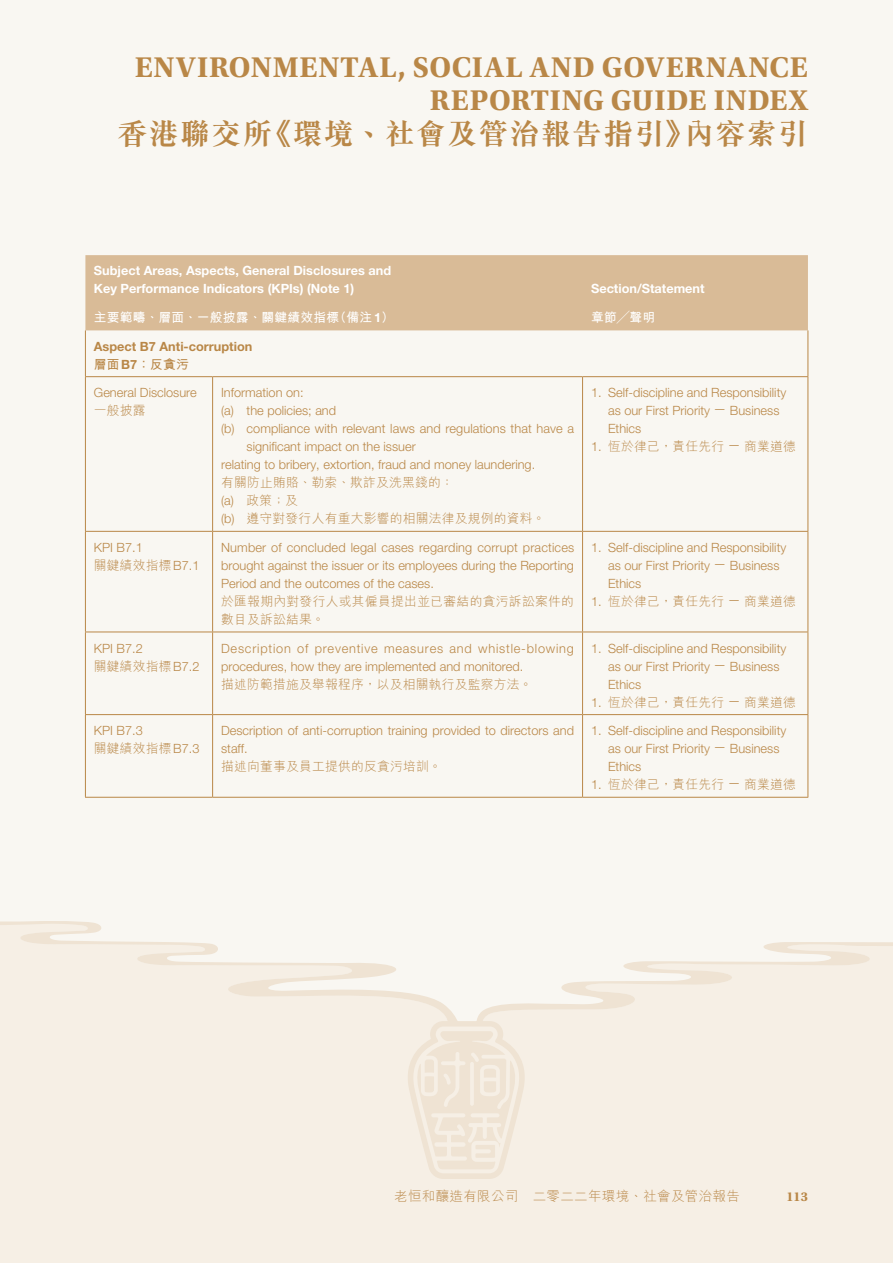
<style>
.page{position:relative;width:893px;height:1263px;background:#f9f7f2}
.page>*{position:absolute;margin:0;border:0;box-sizing:border-box;transform-origin:0 0}
.t1{font:700 30px/33px "Utopia Std";letter-spacing:.025em;color:#b98747;text-align:right}
.t2{font:700 30px "M Sung HK";letter-spacing:.04em;color:#b98747}
.t3{font:300 13.5px "M Hei HK";letter-spacing:.025em;color:#b98747}
.t4{font:700 13.5px "Utopia Std";color:#b98747}
._50_Table_txt{font:300 12.75px/18px "Helvetica Neue LT Std";color:#b98747}
._000_txt_C{font:300 12.75px/18px "M Hei HK";letter-spacing:.02em;color:#b98747}
._50_Table_txt-2{font:700 12.75px "Helvetica Neue LT Std";color:#fff}
._50_Table_txt-3{font:300 12.75px/18px "Helvetica Neue LT Std";letter-spacing:.06em;color:#b98747}
._50_Table_txt-4{font:300 12.75px "M Hei HK";letter-spacing:.02em;color:#b98747}
._50_Table_txt-5{font:700 12.75px "M Hei HK";letter-spacing:.02em;color:#fff}
._50_Table_txt-6{font:700 12.75px "Helvetica Neue LT Std";color:#b98747}
._000_txt_C-2{font:700 12.75px "M Hei HK";color:#b98747}
.s1{font-family:"Helvetica Neue LT Std"}
</style>
<div class="page">
<div style="left:0;top:1023px;width:893px;height:240px;background:#f6efe5"></div>
<svg style="left:0;top:921px;width:405px;height:102px;fill:#f6efe5"></svg>
<svg style="left:405px;top:942px;width:488px;height:237px"></svg>
<div style="left:85px;top:255px;width:723px;height:75px;background:#d9bb97"></div>
<hr style="left:85px;top:377px;width:1px;height:154px;background:#b98747">
<hr style="left:212px;top:377px;width:1px;height:154px;background:#b98747">
<hr style="left:582px;top:377px;width:1px;height:154px;background:#b98747">
<hr style="left:807px;top:377px;width:1px;height:154px;background:#b98747">
<hr style="left:85px;top:531px;width:128px;height:1px;background:#b98747">
<hr style="left:85px;top:532px;width:1px;height:100px;background:#b98747">
<hr style="left:213px;top:531px;width:370px;height:1px;background:#b98747">
<hr style="left:212px;top:532px;width:1px;height:100px;background:#b98747">
<hr style="left:583px;top:531px;width:225px;height:1px;background:#b98747">
<hr style="left:582px;top:532px;width:1px;height:100px;background:#b98747">
<hr style="left:807px;top:532px;width:1px;height:100px;background:#b98747">
<hr style="left:85px;top:632px;width:128px;height:1px;background:#b98747">
<hr style="left:85px;top:632px;width:1px;height:82px;background:#b98747">
<hr style="left:213px;top:632px;width:370px;height:1px;background:#b98747">
<hr style="left:212px;top:632px;width:1px;height:82px;background:#b98747">
<hr style="left:583px;top:632px;width:225px;height:1px;background:#b98747">
<hr style="left:582px;top:632px;width:1px;height:82px;background:#b98747">
<hr style="left:807px;top:632px;width:1px;height:82px;background:#b98747">
<hr style="left:85px;top:714px;width:128px;height:1px;background:#b98747">
<hr style="left:85px;top:715px;width:1px;height:82px;background:#b98747">
<hr style="left:213px;top:714px;width:370px;height:1px;background:#b98747">
<hr style="left:212px;top:715px;width:1px;height:82px;background:#b98747">
<hr style="left:583px;top:714px;width:225px;height:1px;background:#b98747">
<hr style="left:582px;top:715px;width:1px;height:82px;background:#b98747">
<hr style="left:807px;top:715px;width:1px;height:82px;background:#b98747">
<hr style="left:85px;top:330px;width:1px;height:46px;background:#b98747">
<hr style="left:807px;top:330px;width:1px;height:46px;background:#b98747">
<hr style="left:85px;top:376px;width:128px;height:1px;background:#b98747">
<hr style="left:213px;top:376px;width:370px;height:1px;background:#b98747">
<hr style="left:583px;top:376px;width:225px;height:1px;background:#b98747">
<hr style="left:85px;top:797px;width:128px;height:1px;background:#b98747">
<hr style="left:213px;top:797px;width:370px;height:1px;background:#b98747">
<hr style="left:583px;top:797px;width:225px;height:1px;background:#b98747">
<h1 class="t1" style="left:135px;top:51px;width:675px">ENVIRONMENTAL, SOCIAL AND GOVERNANCE<br>REPORTING GUIDE INDEX</h1>
<h1 class="t2" style="left:118px;top:118px;width:692px">香港聯交所《環境、社會及管治報告指引》內容索引</h1>
<p class="_50_Table_txt-2" style="left:94px;top:263px;width:299px">Subject Areas, Aspects, General Disclosures and</p>
<p class="_50_Table_txt-2" style="left:94px;top:281px;width:262px">Key Performance Indicators (KPIs) (Note 1)</p>
<p class="_50_Table_txt-2" style="left:591px;top:281px;width:115px">Section/Statement</p>
<p class="_50_Table_txt-5" style="left:94px;top:308px;width:301px">主要範疇、層面、一般披露、關鍵績效指標（備注<span class="s1">1</span>）</p>
<p class="_50_Table_txt-5" style="left:591px;top:308px;width:66px">章節╱聲明</p>
<p class="_50_Table_txt-6" style="left:94px;top:338px;width:160px">Aspect B7 Anti-corruption</p>
<p class="_000_txt_C-2" style="left:94px;top:355px;width:96px">層面<span class="s1">B7</span>：反貪污</p>
<p class="_50_Table_txt" style="left:94px;top:383px;width:104px">General Disclosure</p>
<p class="_000_txt_C" style="left:94px;top:401px;width:53px">一般披露</p>
<p class="_50_Table_txt" style="left:608px;top:383px;width:180px;text-indent:-17px">1. Self-discipline and Responsibility as our First Priority — Business<br>Ethics</p>
<p class="_000_txt_C" style="left:591px;top:437px;width:206px"><span class="s1">1.</span> 恆於律己，責任先行 <sup>—</sup> 商業道德</p>
<p class="_50_Table_txt" style="left:221px;top:383px;width:84px">Information on:</p>
<p class="_50_Table_txt" style="left:221px;top:401px;width:117px">(a) the policies; and</p>
<p class="_50_Table_txt" style="left:247px;top:419px;width:329px;text-indent:-26px">(b) compliance with relevant laws and regulations that have a significant impact on the issuer</p>
<p class="_50_Table_txt" style="left:221px;top:455px;width:316px">relating to bribery, extortion, fraud and money laundering.</p>
<p class="_50_Table_txt-4" style="left:221px;top:476px;width:234px">有關防止賄賂、勒索、欺詐及洗黑錢的：</p>
<p class="_50_Table_txt-4" style="left:221px;top:494px;width:78px"><span class="s1">(a)</span> 政策；及</p>
<p class="_50_Table_txt-4" style="left:221px;top:512px;width:326px"><span class="s1">(b)</span> 遵守對發行人有重大影響的相關法律及規例的資料。</p>
<p class="_50_Table_txt" style="left:94px;top:538px;width:50px">KPI B7.1</p>
<p class="_000_txt_C" style="left:94px;top:556px;width:107px">關鍵績效指標<span class="s1">B7.1</span></p>
<p class="_50_Table_txt" style="left:221px;top:538px;width:355px;text-align:justify">Number of concluded legal cases regarding corrupt practices brought against the issuer or its employees during the Reporting Period and the outcomes of the cases.</p>
<p class="_000_txt_C" style="left:221px;top:592px;width:354px">於匯報期內對發行人或其僱員提出並已審結的貪污訴訟案件的數目及訴訟結果。</p>
<p class="_50_Table_txt" style="left:608px;top:538px;width:180px;text-indent:-17px">1. Self-discipline and Responsibility as our First Priority — Business<br>Ethics</p>
<p class="_000_txt_C" style="left:591px;top:592px;width:206px"><span class="s1">1.</span> 恆於律己，責任先行 <span class="s1">—</span> 商業道德</p>
<p class="_50_Table_txt" style="left:94px;top:639px;width:50px">KPI B7.2</p>
<p class="_000_txt_C" style="left:94px;top:657px;width:107px">關鍵績效指標<span class="s1">B7.2</span></p>
<p class="_50_Table_txt-3" style="left:221px;top:639px;width:354px">Description of preventive measures and whistle-blowing procedures, how they are implemented and monitored.</p>
<p class="_000_txt_C" style="left:221px;top:675px;width:313px">描述防範措施及舉報程序，以及相關執行及監察方法。</p>
<p class="_50_Table_txt" style="left:608px;top:639px;width:180px;text-indent:-17px">1. Self-discipline and Responsibility as our First Priority — Business<br>Ethics</p>
<p class="_000_txt_C" style="left:591px;top:693px;width:206px"><span class="s1">1.</span> 恆於律己，責任先行 <span class="s1">—</span> 商業道德</p>
<p class="_50_Table_txt" style="left:94px;top:721px;width:50px">KPI B7.3</p>
<p class="_50_Table_txt-4" style="left:94px;top:742px;width:107px">關鍵績效指標<span class="s1">B7.3</span></p>
<p class="_50_Table_txt" style="left:221px;top:721px;width:354px">Description of anti-corruption training provided to directors and staff.</p>
<p class="_000_txt_C" style="left:221px;top:757px;width:222px">描述向董事及員工提供的反貪污培訓。</p>
<p class="_50_Table_txt" style="left:608px;top:721px;width:180px;text-indent:-17px">1. Self-discipline and Responsibility as our First Priority — Business<br>Ethics</p>
<p class="_000_txt_C" style="left:591px;top:775px;width:206px"><span class="s1">1.</span> 恆於律己，責任先行 <span class="s1">—</span> 商業道德</p>
<p class="t3" style="left:394px;top:1189px;width:347px">老恒和釀造有限公司 二零二二年環境、社會及管治報告</p>
<p class="t4" style="left:786px;top:1188px;width:23px">113</p>
</div>
